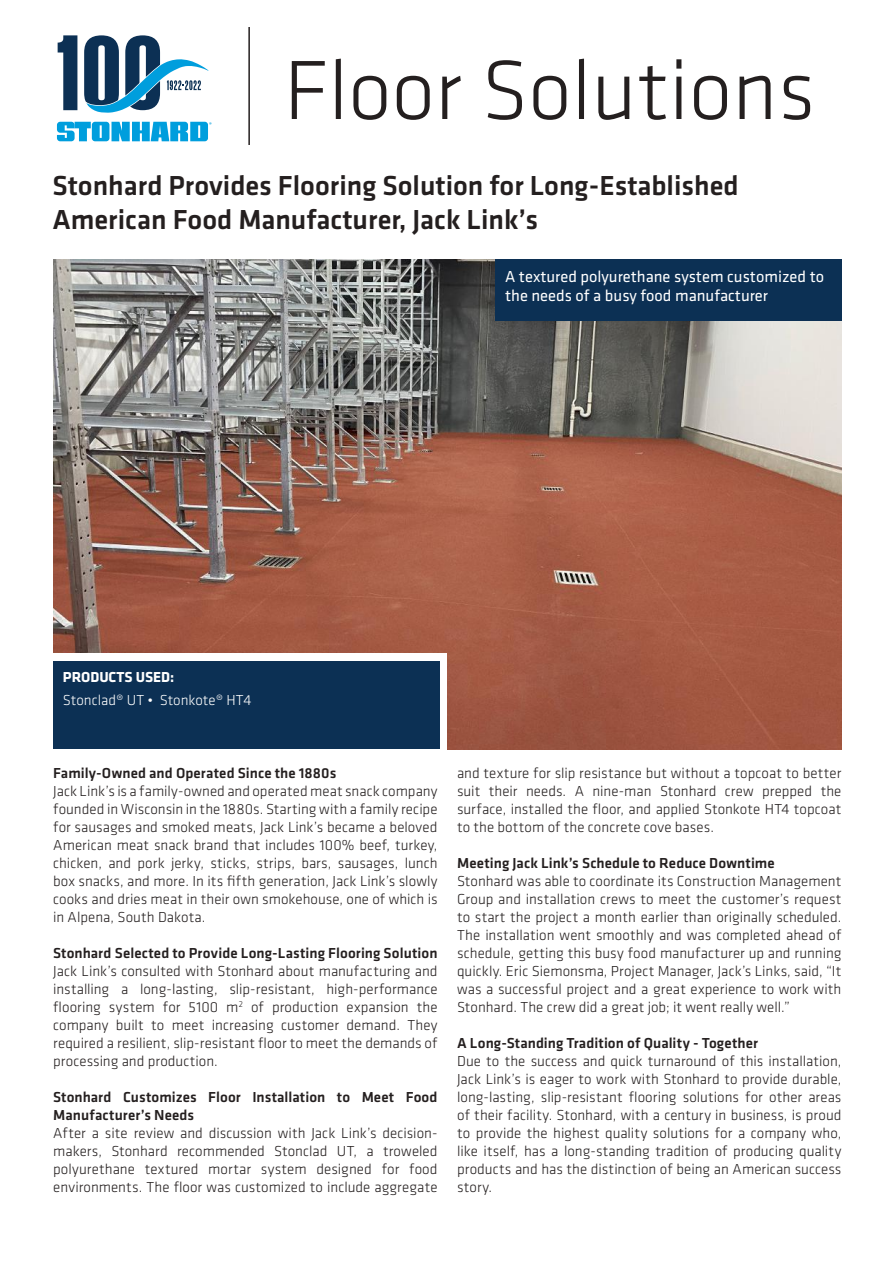
<style>
.page{position:relative;width:893px;height:1263px;background:#fff}
.page>*{position:absolute;margin:0;border:0;box-sizing:border-box;transform-origin:0 0}
.t1{font:300 87px "Klavika";color:#241f1f}
.t2{font:500 28.5px/34.2px "Klavika";color:#241f1f}
.t3{font:16.5px/19.8px "Klavika";color:#fff}
.t4{font:300 15px/18px "Klavika";letter-spacing:.005em;color:#241f1f;text-align:justify}
.t5{font:500 15px/18px "Klavika";letter-spacing:.005em;color:#241f1f}
.t6{font:300 15px "Klavika";color:#fff}
.t7{font:700 15px "Klavika";color:#fff}
</style>
<div class="page">
<img style="left:53px;top:260px;width:788px;height:489px">
<hr style="left:248px;top:27px;width:2px;height:118px;background:#241f1f">
<svg style="left:58px;top:35px;width:19px;height:75px"></svg>
<svg style="left:84px;top:35px;width:125px;height:78px"></svg>
<svg style="left:57px;top:122px;width:154px;height:19px"></svg>
<div style="left:39px;top:653px;width:407px;height:107px;background:#fff"></div>
<div style="left:53px;top:661px;width:387px;height:88px;background:#0c3054"></div>
<div style="left:495px;top:260px;width:347px;height:61px;background:#0c3054"></div>
<h1 class="t1" style="left:284px;top:38px;width:533px">Floor Solutions</h1>
<h2 class="t2" style="left:52px;top:167px;width:688px">Stonhard Provides Flooring Solution for Long-Established<br>American Food Manufacturer, Jack Link’s</h2>
<p class="t3" style="left:505px;top:266px;width:321px">A textured polyurethane system customized to the needs of a busy food manufacturer</p>
<p class="t7" style="left:63px;top:666px;width:113px">PRODUCTS USED:</p>
<p class="t6" style="left:63px;top:691px;width:190px">Stonclad® UT • Stonkote® HT4</p>
<p class="t5" style="left:53px;top:764px;width:285px">Family-Owned and Operated Since the 1880s</p>
<p class="t4" style="left:53px;top:782px;width:386px">Jack Link’s is a family-owned and operated meat snack company founded in Wisconsin in the 1880s. Starting with a family recipe for sausages and smoked meats, Jack Link’s became a beloved American meat snack brand that includes 100% beef, turkey, chicken, and pork jerky, sticks, strips, bars, sausages, lunch box snacks, and more. In its fifth generation, Jack Link’s slowly cooks and dries meat in their own smokehouse, one of which is in Alpena, South Dakota.</p>
<p class="t5" style="left:53px;top:944px;width:386px">Stonhard Selected to Provide Long-Lasting Flooring Solution</p>
<p class="t4" style="left:53px;top:962px;width:386px">Jack Link’s consulted with Stonhard about manufacturing and installing a long-lasting, slip-resistant, high-performance flooring system for 5100 m<sup>2</sup> of production expansion the company built to meet increasing customer demand. They required a resilient, slip-resistant floor to meet the demands of processing and production.</p>
<p class="t5" style="left:53px;top:1088px;width:386px">Stonhard Customizes Floor Installation to Meet Food<br>Manufacturer’s Needs</p>
<p class="t4" style="left:53px;top:1124px;width:386px">After a site review and discussion with Jack Link’s decision&shy;makers, Stonhard recommended Stonclad UT, a troweled polyurethane textured mortar system designed for food environments. The floor was customized to include aggregate</p>
<p class="t4" style="left:457px;top:764px;width:386px">and texture for slip resistance but without a topcoat to better suit their needs. A nine-man Stonhard crew prepped the surface, installed the floor, and applied Stonkote HT4 topcoat to the bottom of the concrete cove bases.</p>
<p class="t5" style="left:457px;top:854px;width:319px">Meeting Jack Link’s Schedule to Reduce Downtime</p>
<p class="t4" style="left:457px;top:872px;width:386px">Stonhard was able to coordinate its Construction Management Group and installation crews to meet the customer’s request to start the project a month earlier than originally scheduled.<br>The installation went smoothly and was completed ahead of schedule, getting this busy food manufacturer up and running quickly. Eric Siemonsma, Project Manager, Jack’s Links, said, “It was a successful project and a great experience to work with Stonhard. The crew did a great job; it went really well.”</p>
<p class="t5" style="left:457px;top:1034px;width:303px">A Long-Standing Tradition of Quality - Together</p>
<p class="t4" style="left:457px;top:1052px;width:386px">Due to the success and quick turnaround of this installation, Jack Link’s is eager to work with Stonhard to provide durable, long-lasting, slip-resistant flooring solutions for other areas of their facility. Stonhard, with a century in business, is proud to provide the highest quality solutions for a company who, like itself, has a long-standing tradition of producing quality products and has the distinction of being an American success story.</p>
</div>
